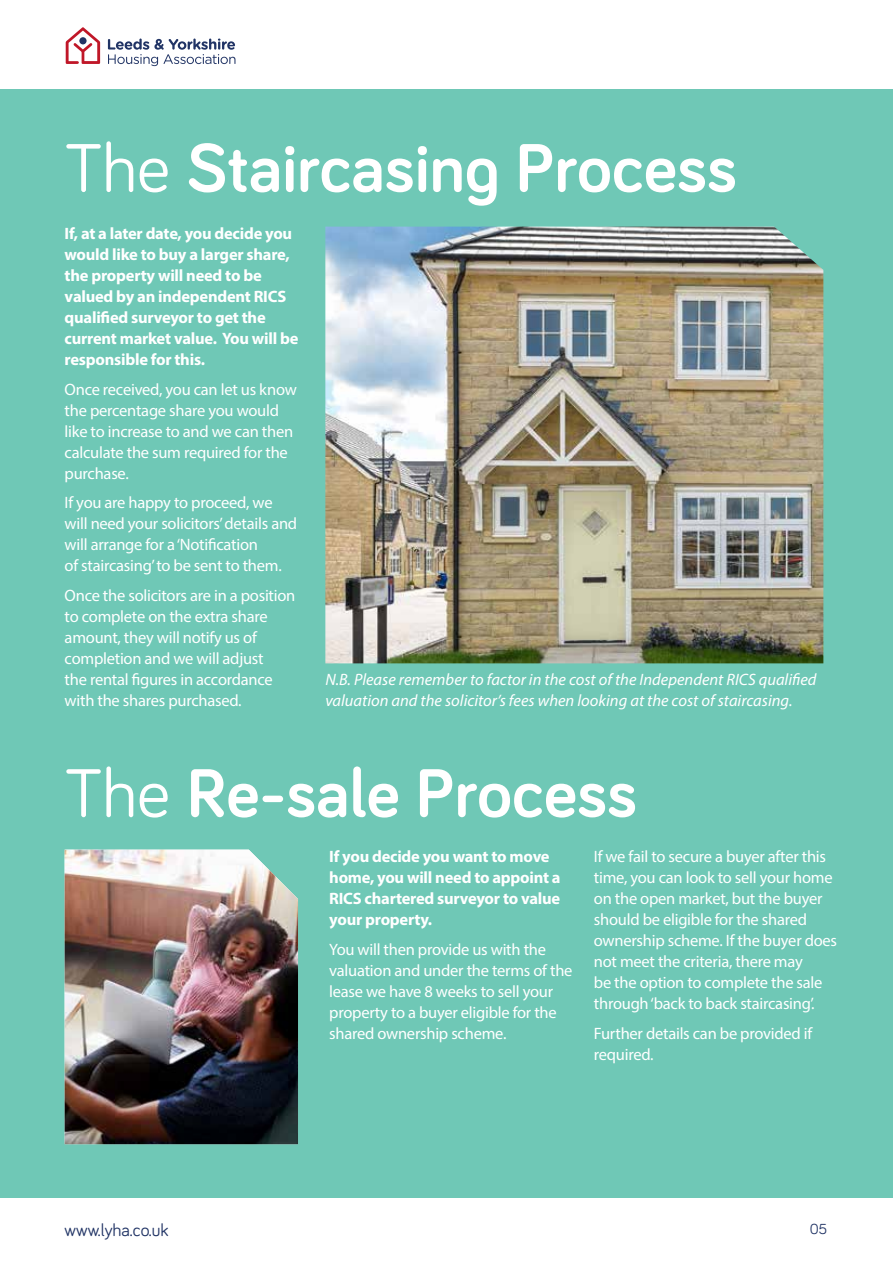
<style>
.page{position:relative;width:893px;height:1263px;background:#fff}
.page>*{position:absolute;margin:0;border:0;box-sizing:border-box;transform-origin:0 0}
.t1{font:700 70.5px "Bariol";color:#fff}
.t2{font:18px "Bariol";color:#213465}
.t3{font:16.5px/21px "Myriad Pro";letter-spacing:-.015em;color:#fff}
.t4{font:700 16.5px/21px "Myriad Pro";letter-spacing:-.015em;color:#fff}
.t5{font:italic 16.5px/21px "Myriad Pro";color:#fff}
.t6{font:15px "Bariol";color:#213465}
.s1{font-weight:400}
</style>
<div class="page">
<div style="left:0;top:89px;width:893px;height:1109px;background:#6fc8b6"></div>
<svg style="left:66px;top:27px;width:34px;height:37px"></svg>
<div style="left:79px;top:37px;width:8px;height:7px;background:#213465;border-radius:50%"></div>
<svg style="left:108px;top:39px;width:127px;height:27px"></svg>
<img style="left:325px;top:227px;width:498px;height:436px">
<img style="left:65px;top:850px;width:233px;height:294px">
<h1 class="t1" style="left:65px;top:120px;width:674px"><span class="s1">The</span> Staircasing Process</h1>
<p class="t4" style="left:65px;top:222px;width:235px">If, at a later date, you decide you would like to buy a larger share, the property will need to be valued by an independent RICS qualified surveyor to get the current market value. You will be responsible for this.</p>
<p class="t3" style="left:65px;top:378px;width:234px">Once received, you can let us know the percentage share you would like to increase to and we can then calculate the sum required for the purchase.</p>
<p class="t3" style="left:65px;top:492px;width:234px">If you are happy to proceed, we will need your solicitors’ details and will arrange for a ‘Notification<br>of staircasing’ to be sent to them.</p>
<p class="t3" style="left:65px;top:584px;width:232px">Once the solicitors are in a position to complete on the extra share amount, they will notify us of completion and we will adjust<br>the rental figures in accordance with the shares purchased.</p>
<p class="t5" style="left:325px;top:668px;width:493px">N.B. Please remember to factor in the cost of the Independent RICS qualified valuation and the solicitor’s fees when looking at the cost of staircasing.</p>
<h1 class="t1" style="left:65px;top:745px;width:574px"><span class="s1">The</span> Re-sale Process</h1>
<p class="t4" style="left:329px;top:845px;width:233px">If you decide you want to move home, you will need to appoint a<br>RICS chartered surveyor to value your property.</p>
<p class="t3" style="left:329px;top:938px;width:245px">You will then provide us with the valuation and under the terms of the lease we have 8 weeks to sell your property to a buyer eligible for the shared ownership scheme.</p>
<p class="t3" style="left:594px;top:846px;width:245px">If we fail to secure a buyer after this time, you can look to sell your home on the open market, but the buyer should be eligible for the shared ownership scheme. If the buyer does not meet the criteria, there may<br>be the option to complete the sale through ‘back to back staircasing’.</p>
<p class="t3" style="left:594px;top:1022px;width:220px">Further details can be provided if required.</p>
<p class="t2" style="left:65px;top:1217px;width:105px">www.lyha.co.uk</p>
<p class="t6" style="left:810px;top:1218px;width:19px">05</p>
</div>
